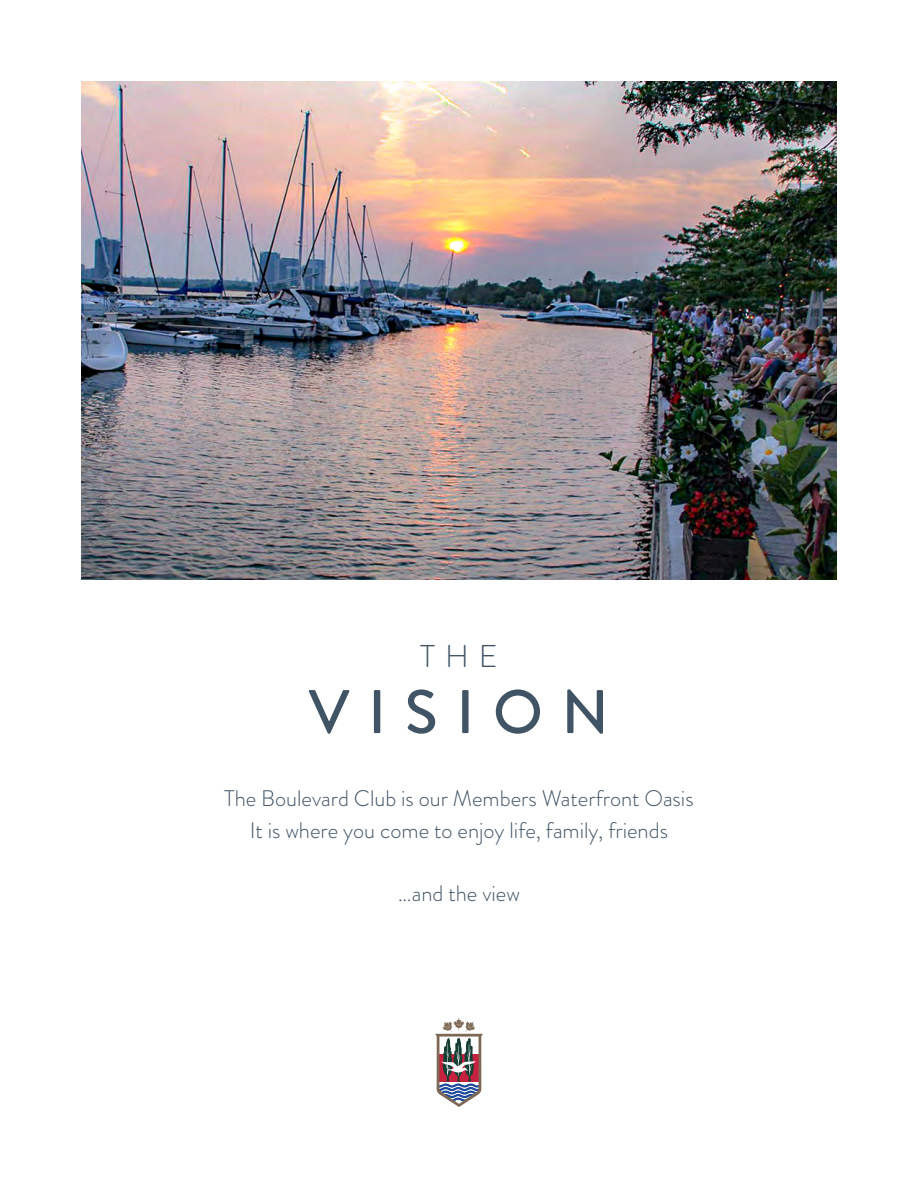
<style>
.page{position:relative;width:918px;height:1188px;background:#fff}
.page>*{position:absolute;margin:0;border:0;box-sizing:border-box;transform-origin:0 0}
.t1{font:500 61.5px "Brandon Grotesque";letter-spacing:.3em;color:#415465}
.t2{font:300 31.5px "Brandon Grotesque";color:#415465}
.t3{font:300 22.5px/31.5px "Brandon Grotesque";color:#415465;text-align:center}
</style>
<div class="page">
<svg style="left:435px;top:1018px;width:48px;height:89px"></svg>
<img style="left:81px;top:81px;width:756px;height:499px">
<h2 class="t2" style="left:420px;top:635px;width:79px">THE</h2>
<h1 class="t1" style="left:309px;top:669px;width:302px">VISION</h1>
<p class="t3" style="left:224px;top:783px;width:471px">The Boulevard Club is our Members Waterfront Oasis<br>It is where you come to enjoy life, family, friends</p>
<p class="t3" style="left:398px;top:877px;width:124px">…and the view</p>
</div>
